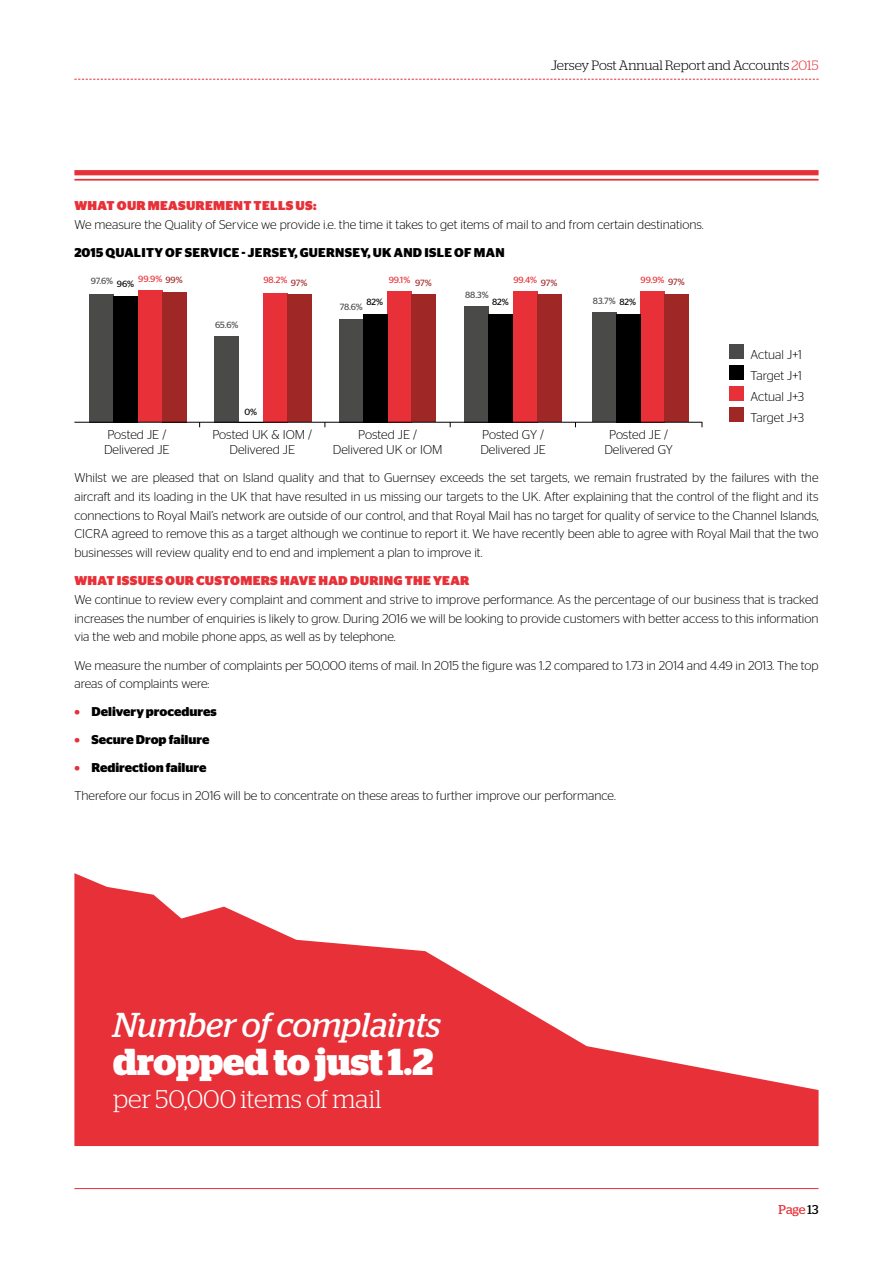
<style>
.page{position:relative;width:893px;height:1263px;background:#fff}
.page>*{position:absolute;margin:0;border:0;box-sizing:border-box;transform-origin:0 0}
.t1{font:700 37.5px "Stag";color:#fff}
.t2{font:italic 34.5px "Stag";color:#fff}
.t3{font:300 25.5px "Stag";color:#fff}
.t4{font:300 13.5px "Stag";letter-spacing:-.005em;color:#000}
.t5{font:300 12.75px/18.8px "Stag Sans";color:#000}
.t6{font:700 12.75px "Stag Sans";letter-spacing:.01em;color:#000}
.t7{font:900 12.75px "Stag Sans";letter-spacing:.02em;color:#e73037}
.t8{font:12.75px "Stag";letter-spacing:-.01em;color:#e73037}
.t9{font:9px "Stag Sans";letter-spacing:-.005em;color:#e73037}
.t10{font:9px "Stag Sans";color:#4a4a49}
.t11{font:9px "Stag Sans";letter-spacing:-.005em;color:#000}
.s1{color:#e73037}
.s2{color:#9f2827}
.s3{font-weight:900;font-size:13.5px;color:#e73037}
.s4{font-weight:700}
.s5{color:#000}
</style>
<div class="page">
<svg style="left:74px;top:79px;width:745px;height:1px"></svg>
<hr style="left:74px;top:1188px;width:745px;height:1px;background:#e73037">
<div style="left:74px;top:170px;width:745px;height:5px;background:#e73037"></div>
<hr style="left:74px;top:179px;width:745px;height:2px;background:#e73037">
<div style="left:90px;top:294px;width:24px;height:128px;background:#4a4a49"></div>
<div style="left:215px;top:336px;width:24px;height:86px;background:#4a4a49"></div>
<div style="left:339px;top:319px;width:24px;height:103px;background:#4a4a49"></div>
<div style="left:465px;top:306px;width:24px;height:116px;background:#4a4a49"></div>
<div style="left:592px;top:312px;width:24px;height:110px;background:#4a4a49"></div>
<div style="left:138px;top:291px;width:24px;height:131px;background:#e73037"></div>
<div style="left:263px;top:293px;width:24px;height:129px;background:#e73037"></div>
<div style="left:387px;top:291px;width:24px;height:131px;background:#e73037"></div>
<div style="left:513px;top:291px;width:24px;height:131px;background:#e73037"></div>
<div style="left:640px;top:291px;width:24px;height:131px;background:#e73037"></div>
<div style="left:162px;top:292px;width:24px;height:130px;background:#9f2827"></div>
<div style="left:287px;top:294px;width:24px;height:128px;background:#9f2827"></div>
<div style="left:411px;top:294px;width:25px;height:128px;background:#9f2827"></div>
<div style="left:537px;top:294px;width:24px;height:128px;background:#9f2827"></div>
<div style="left:664px;top:294px;width:25px;height:128px;background:#9f2827"></div>
<div style="left:114px;top:296px;width:24px;height:126px;background:#000"></div>
<div style="left:363px;top:314px;width:24px;height:108px;background:#000"></div>
<div style="left:489px;top:314px;width:24px;height:108px;background:#000"></div>
<div style="left:616px;top:314px;width:24px;height:108px;background:#000"></div>
<div style="left:729px;top:345px;width:15px;height:14px;background:#4a4a49"></div>
<div style="left:729px;top:366px;width:15px;height:14px;background:#000"></div>
<div style="left:729px;top:387px;width:15px;height:14px;background:#e73037"></div>
<div style="left:729px;top:408px;width:15px;height:14px;background:#9f2827"></div>
<hr style="left:74px;top:422px;width:628px;height:1px;background:#000">
<svg style="left:74px;top:873px;width:745px;height:273px;fill:#e73037"></svg>
<p class="t4" style="left:551px;top:58px;width:269px">Jersey Post Annual Report and Accounts <span class="s1">2015</span></p>
<p class="t7" style="left:75px;top:198px;width:243px">WHAT OUR MEASUREMENT TELLS US:</p>
<p class="t5" style="left:74px;top:215px;width:631px">We measure the Quality of Service we provide i.e. the time it takes to get items of mail to and from certain destinations.</p>
<p class="t6" style="left:74px;top:245px;width:432px">2015 QUALITY OF SERVICE - JERSEY, GUERNSEY, UK AND ISLE OF MAN</p>
<p class="t9" style="left:138px;top:274px;width:46px">99.9% <span class="s2">99%</span></p>
<p class="t9" style="left:263px;top:275px;width:46px">98.2% <span class="s2">97%</span></p>
<p class="t9" style="left:389px;top:275px;width:44px">99.1% <span class="s2">97%</span></p>
<p class="t9" style="left:513px;top:275px;width:45px">99.4% <span class="s2">97%</span></p>
<p class="t9" style="left:641px;top:275px;width:46px">99.9% <span class="s2">97%</span></p>
<p class="t10" style="left:91px;top:276px;width:24px">97.6%</p>
<p class="t11" style="left:117px;top:279px;width:19px">96%</p>
<p class="t10" style="left:215px;top:319px;width:25px">65.6%</p>
<p class="t11" style="left:244px;top:406px;width:14px">0%</p>
<p class="t10" style="left:465px;top:289px;width:25px">88.3%</p>
<p class="t10" style="left:593px;top:295px;width:24px">83.7%</p>
<p class="t11" style="left:366px;top:297px;width:18px">82%</p>
<p class="t11" style="left:492px;top:297px;width:18px">82%</p>
<p class="t11" style="left:619px;top:297px;width:18px">82%</p>
<p class="t10" style="left:340px;top:302px;width:25px">78.6%</p>
<p class="t5" style="left:104px;top:427px;width:67px;line-height:15px">Posted JE /<br>Delivered JE</p>
<p class="t5" style="left:212px;top:427px;width:101px;line-height:15px;text-align:center">Posted UK &amp; IOM /<br>Delivered JE</p>
<p class="t5" style="left:333px;top:427px;width:111px;line-height:15px;text-align:center">Posted JE /<br>Delivered UK or IOM</p>
<p class="t5" style="left:480px;top:427px;width:67px;line-height:15px">Posted GY /<br>Delivered JE</p>
<p class="t5" style="left:604px;top:427px;width:70px;line-height:15px;text-align:center">Posted JE /<br>Delivered GY</p>
<p class="t5" style="left:750px;top:344px;width:55px;line-height:21px">Actual J+1<br>Target J+1<br>Actual J+3<br>Target J+3</p>
<p class="t5" style="left:74px;top:468px;width:746px;text-align:justify">Whilst we are pleased that on Island quality and that to Guernsey exceeds the set targets, we remain frustrated by the failures with the aircraft and its loading in the UK that have resulted in us missing our targets to the UK. After explaining that the control of the flight and its connections to Royal Mail’s network are outside of our control, and that Royal Mail has no target for quality of service to the Channel Islands, CICRA agreed to remove this as a target although we continue to report it. We have recently been able to agree with Royal Mail that the two businesses will review quality end to end and implement a plan to improve it.</p>
<p class="t7" style="left:75px;top:573px;width:396px">WHAT ISSUES OUR CUSTOMERS HAVE HAD DURING THE YEAR</p>
<p class="t5" style="left:74px;top:590px;width:746px;text-align:justify">We continue to review every complaint and comment and strive to improve performance. As the percentage of our business that is tracked increases the number of enquiries is likely to grow. During 2016 we will be looking to provide customers with better access to this information via the web and mobile phone apps, as well as by telephone.</p>
<p class="t5" style="left:74px;top:656px;width:746px">We measure the number of complaints per 50,000 items of mail. In 2015 the figure was 1.2 compared to 1.73 in 2014 and 4.49 in 2013. The top areas of complaints were:</p>
<p class="t6" style="left:74px;top:705px;width:144px"><span class="s3">•</span> Delivery procedures</p>
<p class="t6" style="left:74px;top:732px;width:137px"><span class="s3">•</span> Secure Drop failure</p>
<p class="t5" style="left:74px;top:753px;width:543px;line-height:27.8px"><span class="s3">•</span> <span class="s4">Redirection failure<br></span>Therefore our focus in 2016 will be to concentrate on these areas to further improve our performance.</p>
<h2 class="t2" style="left:113px;top:1005px;width:329px">Number of complaints</h2>
<h1 class="t1" style="left:113px;top:1039px;width:322px">dropped to just 1.2</h1>
<h3 class="t3" style="left:113px;top:1084px;width:270px">per 50,000 items of mail</h3>
<p class="t8" style="left:779px;top:1202px;width:41px">Page <span class="s5">13</span></p>
</div>
